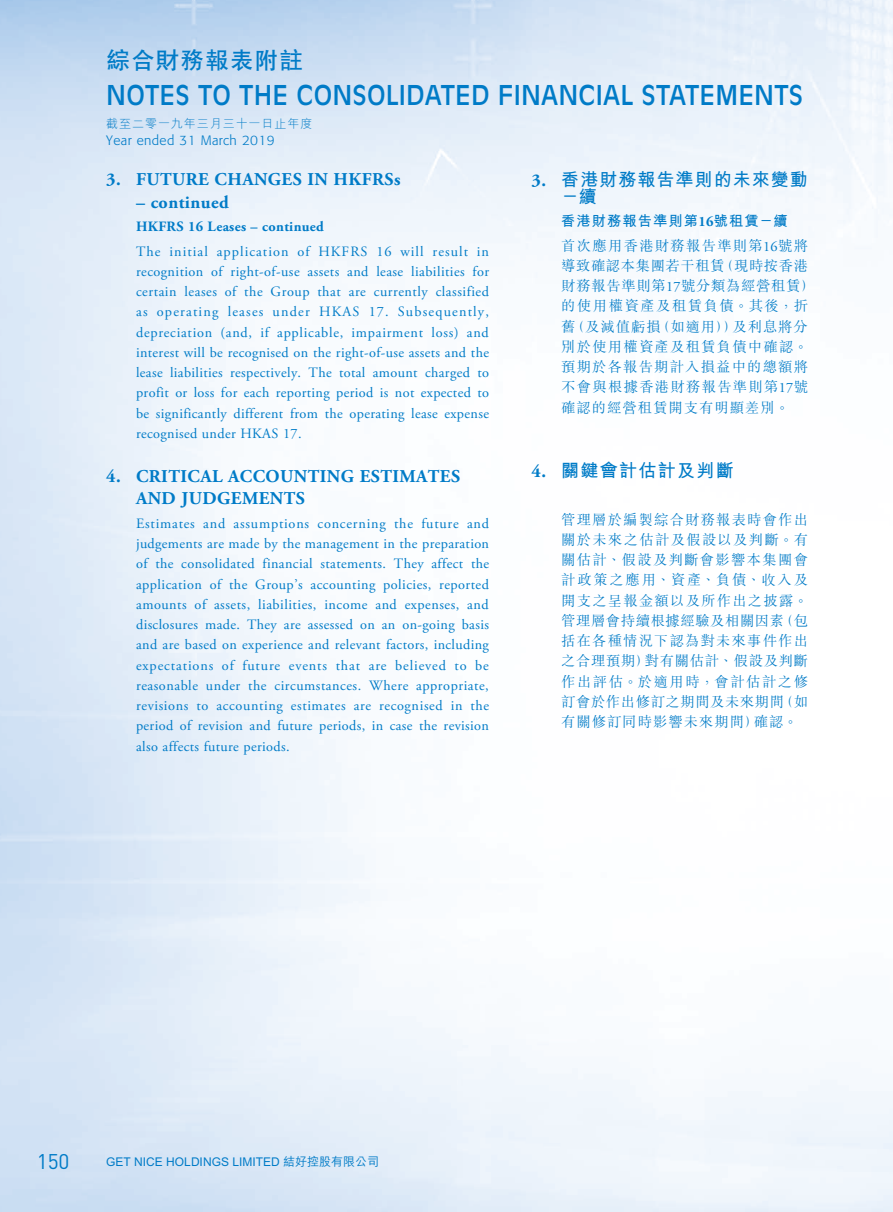
<style>
.page{position:relative;width:893px;height:1212px;background:#fff}
.page>*{position:absolute;margin:0;border:0;box-sizing:border-box;transform-origin:0 0}
.t1{font:27px "Antique Olive Std";letter-spacing:.01em;color:#007bc7;scale:.95 1}
.t2{font:700 24px "C Hei 2 HK";letter-spacing:.03em;color:#007bc7}
.t3{font:21px "DIN Pro";color:#007bc7}
.t4{font:700 18px/22.5px "Adobe Garamond Pro";letter-spacing:.025em;color:#007bc7}
.t5{font:700 18px/16.5px "M Hei HK";letter-spacing:.06em;color:#007bc7}
.t6{font:14.25px/20.2px "Adobe Garamond Pro";letter-spacing:.025em;color:#007bc7;text-align:justify}
.t7{font:300 14.25px/20.2px "M Sung HK";letter-spacing:.075em;color:#007bc7}
.t8{font:700 14.25px "Adobe Garamond Pro";letter-spacing:.025em;color:#007bc7}
.t9{font:700 14.25px "M Hei HK";letter-spacing:.075em;color:#007bc7}
.t10{font:300 13.5px "Formata";letter-spacing:.03em;color:#007bc7}
.t11{font:500 12px "M Hei HK";color:#007bc7}
.t12{font:300 12px "M Hei HK";letter-spacing:.08em;color:#007bc7}
.s1{font-family:"Adobe Garamond Pro"}
.s2{font-family:"Adobe Garamond Pro";font-weight:400}
</style>
<div class="page">
<h2 class="t2" style="left:106px;top:43px;width:198px">綜合財務報表附註</h2>
<h1 class="t1" style="left:106px;top:79px;width:735px">NOTES TO THE CONSOLIDATED FINANCIAL STATEMENTS</h1>
<p class="t12" style="left:106px;top:115px;width:208px">截至二零一九年三月三十一日止年度</p>
<p class="t10" style="left:106px;top:132px;width:170px">Year ended 31 March 2019</p>
<p class="t4" style="left:106px;top:168px;width:296px">3. FUTURE CHANGES IN HKFRSs</p>
<p class="t4" style="left:136px;top:191px;width:94px">– continued</p>
<p class="t8" style="left:136px;top:218px;width:189px">HKFRS 16 Leases – continued</p>
<p class="t6" style="left:136px;top:242px;width:355px">The initial application of HKFRS 16 will result in recognition of right-of-use assets and lease liabilities for certain leases of the Group that are currently classified as operating leases under HKAS 17. Subsequently, depreciation (and, if applicable, impairment loss) and interest will be recognised on the right-of-use assets and the lease liabilities respectively. The total amount charged to profit or loss for each reporting period is not expected to be significantly different from the operating lease expense recognised under HKAS 17.</p>
<p class="t4" style="left:136px;top:465px;width:326px;text-indent:-30px">4. CRITICAL ACCOUNTING ESTIMATES<br>AND JUDGEMENTS</p>
<p class="t6" style="left:136px;top:514px;width:355px">Estimates and assumptions concerning the future and judgements are made by the management in the preparation of the consolidated financial statements. They affect the application of the Group’s accounting policies, reported amounts of assets, liabilities, income and expenses, and disclosures made. They are assessed on an on-going basis and are based on experience and relevant factors, including expectations of future events that are believed to be reasonable under the circumstances. Where appropriate, revisions to accounting estimates are recognised in the period of revision and future periods, in case the revision also affects future periods.</p>
<p class="t5" style="left:561px;top:170px;width:248px;text-indent:-30px"><span class="s1">3.</span> 香港財務報告準則的未來變動－續</p>
<p class="t9" style="left:561px;top:210px;width:228px">香港財務報告準則第<span class="s1">16</span>號租賃－續</p>
<p class="t7" style="left:561px;top:235px;width:255px">首次應用香港財務報告準則第<span class="s2">16</span>號將導致確認本集團若干租賃（現時按香港財務報告準則第<span class="s2">17</span>號分類為經營租賃）的使用權資產及租賃負債。其後，折舊（及減值虧損（如適用））及利息將分別於使用權資產及租賃負債中確認。預期於各報告期計入損益中的總額將不會與根據香港財務報告準則第<span class="s2">17</span>號確認的經營租賃開支有明顯差別。</p>
<p class="t5" style="left:531px;top:460px;width:204px"><span class="s1">4.</span> 關鍵會計估計及判斷</p>
<p class="t7" style="left:561px;top:509px;width:248px;text-align:justify">管理層於編製綜合財務報表時會作出關於未來之估計及假設以及判斷。有關估計、假設及判斷會影響本集團會計政策之應用、資產、負債、收入及開支之呈報金額以及所作出之披露。管理層會持續根據經驗及相關因素（包括在各種情況下認為對未來事件作出之合理預期）對有關估計、假設及判斷作出評估。於適用時，會計估計之修訂會於作出修訂之期間及未來期間（如有關修訂同時影響未來期間）確認。</p>
<h3 class="t3" style="left:37px;top:1147px;width:34px">150</h3>
<p class="t11" style="left:106px;top:1152px;width:274px">GET NICE HOLDINGS LIMITED 結好控股有限公司</p>
</div>
